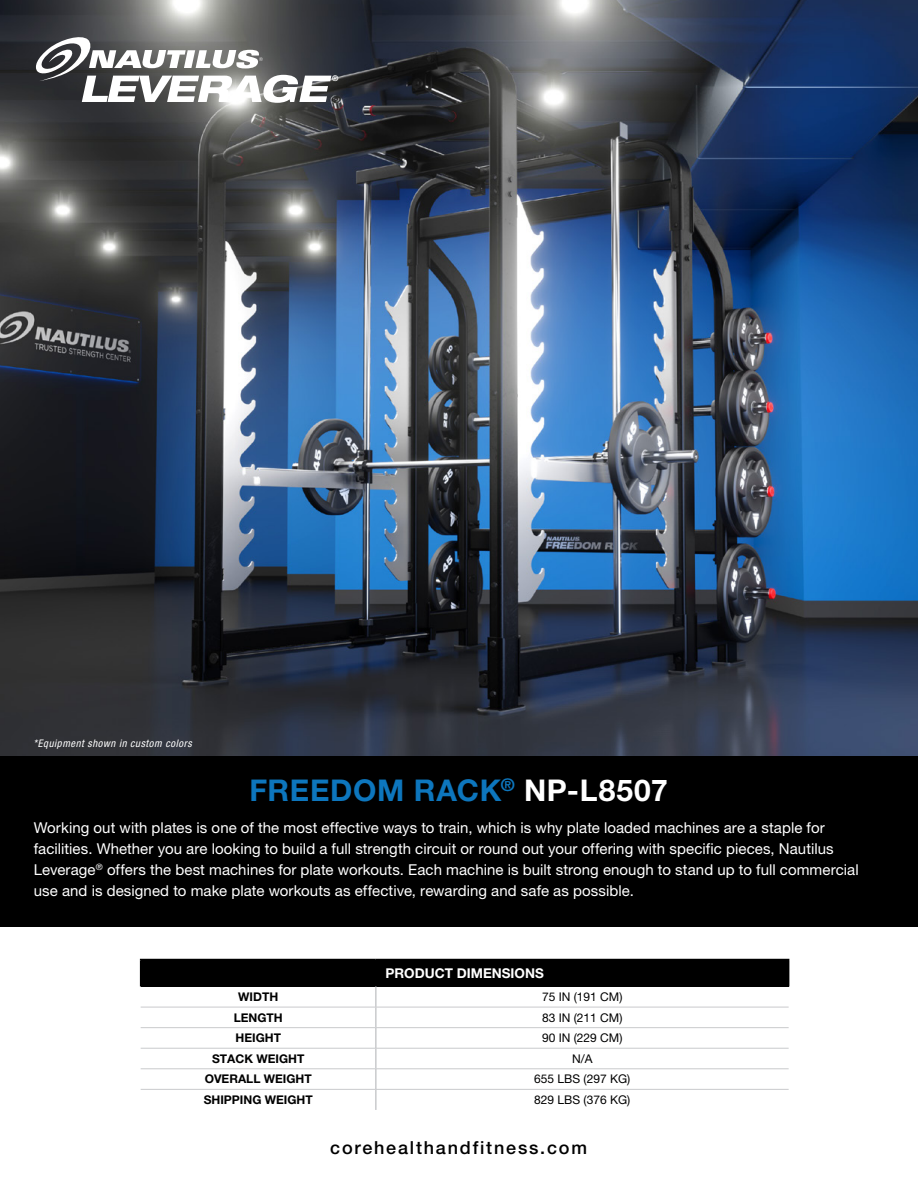
<style>
.page{position:relative;width:918px;height:1188px;background:#fff}
.page>*{position:absolute;margin:0;border:0;box-sizing:border-box;transform-origin:0 0}
.t1{font:700 30px "Helvetica Neue LT Pro";letter-spacing:.02em;color:#0d76bd}
.t2{font:500 18px "Helvetica Neue LT Pro";letter-spacing:.1em;color:#000}
.t3{font:15px/21px "Helvetica Neue LT Pro";letter-spacing:.005em;color:#fff}
.t4{font:700 13.5px "Helvetica Neue LT Pro";color:#fff}
.t5{font:12px "Helvetica Neue LT Pro";color:#000}
.t6{font:700 12px "Helvetica Neue LT Pro";color:#000}
.t7{font:italic condensed 10.5px "Helvetica Neue LT Std";letter-spacing:.055em;color:#fff}
.t8{font:700 7.8px "Helvetica Neue LT Pro";color:#fff}
.s1{color:#fff}
</style>
<div class="page">
<img style="left:0;top:0;width:918px;height:757px">
<div style="left:0;top:757px;width:918px;height:170px;background:#000"></div>
<div style="left:141px;top:960px;width:648px;height:27px;background:#000"></div>
<hr style="left:140px;top:959px;width:236px;height:1px;background:#000">
<svg style="left:140px;top:960px;width:1px;height:27px"></svg>
<hr style="left:376px;top:959px;width:413px;height:1px;background:#000">
<hr style="left:375px;top:987px;width:2px;height:20px;background:#c9cacc">
<hr style="left:375px;top:1007px;width:2px;height:20px;background:#c9cacc">
<hr style="left:375px;top:1028px;width:2px;height:20px;background:#c9cacc">
<hr style="left:375px;top:1048px;width:2px;height:21px;background:#c9cacc">
<hr style="left:375px;top:1069px;width:2px;height:20px;background:#c9cacc">
<hr style="left:375px;top:1090px;width:2px;height:20px;background:#c9cacc">
<hr style="left:141px;top:1007px;width:235px;height:1px;background:#c9cacc">
<hr style="left:376px;top:1007px;width:413px;height:1px;background:#c9cacc">
<hr style="left:141px;top:1027px;width:235px;height:1px;background:#c9cacc">
<hr style="left:376px;top:1027px;width:413px;height:1px;background:#c9cacc">
<hr style="left:141px;top:1048px;width:235px;height:1px;background:#c9cacc">
<hr style="left:376px;top:1048px;width:413px;height:1px;background:#c9cacc">
<hr style="left:141px;top:1069px;width:235px;height:1px;background:#c9cacc">
<hr style="left:376px;top:1069px;width:413px;height:1px;background:#c9cacc">
<hr style="left:141px;top:1089px;width:235px;height:1px;background:#c9cacc">
<hr style="left:376px;top:1089px;width:413px;height:1px;background:#c9cacc">
<svg style="left:34px;top:34px;width:297px;height:69px"></svg>
<p class="t8" style="left:332px;top:73px;width:8px">®</p>
<p class="t7" style="left:33px;top:737px;width:160px">*Equipment shown in custom colors</p>
<h1 class="t1" style="left:249px;top:772px;width:420px">FREEDOM RACK<sup>®</sup> <span class="s1">NP-L8507</span></h1>
<p class="t3" style="left:34px;top:817px;width:827px">Working out with plates is one of the most effective ways to train, which is why plate loaded machines are a staple for facilities. Whether you are looking to build a full strength circuit or round out your offering with specific pieces, Nautilus Leverage<sup>®</sup> offers the best machines for plate workouts. Each machine is built strong enough to stand up to full commercial use and is designed to make plate workouts as effective, rewarding and safe as possible.</p>
<p class="t4" style="left:386px;top:965px;width:160px">PRODUCT DIMENSIONS</p>
<p class="t6" style="left:238px;top:989px;width:41px">WIDTH</p>
<p class="t5" style="left:542px;top:990px;width:82px">75 IN (191 CM)</p>
<p class="t6" style="left:234px;top:1010px;width:51px">LENGTH</p>
<p class="t5" style="left:542px;top:1010px;width:82px">83 IN (211 CM)</p>
<p class="t6" style="left:235px;top:1031px;width:47px">HEIGHT</p>
<p class="t5" style="left:542px;top:1031px;width:82px">90 IN (229 CM)</p>
<p class="t6" style="left:212px;top:1051px;width:94px">STACK WEIGHT</p>
<p class="t5" style="left:572px;top:1051px;width:22px">N/A</p>
<p class="t6" style="left:205px;top:1072px;width:109px">OVERALL WEIGHT</p>
<p class="t5" style="left:534px;top:1072px;width:98px">655 LBS (297 KG)</p>
<p class="t6" style="left:204px;top:1092px;width:111px">SHIPPING WEIGHT</p>
<p class="t5" style="left:534px;top:1093px;width:98px">829 LBS (376 KG)</p>
<p class="t2" style="left:330px;top:1137px;width:258px">corehealthandfitness.com</p>
</div>
